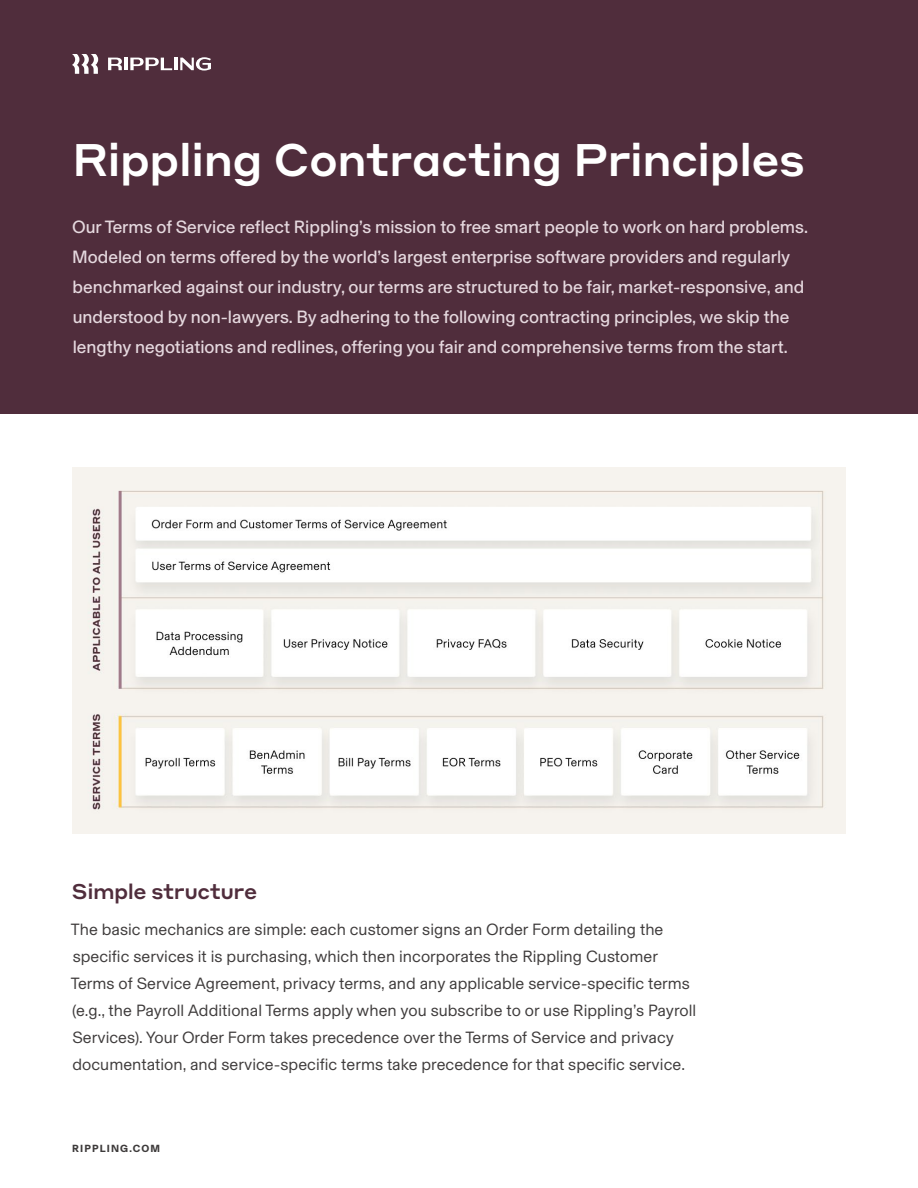
<style>
.page{position:relative;width:918px;height:1188px;background:#fff}
.page>*{position:absolute;margin:0;border:0;box-sizing:border-box;transform-origin:0 0}
.t1{font:500 45px "Styrene A";letter-spacing:-.02em;color:#fff}
.t2{font:500 21px "Styrene A";letter-spacing:-.025em;color:#502d3c}
.P1{font:18px/30px "Basel Grotesk";color:#e5d8de}
.P2{font:16.5px/27px "Basel Grotesk";letter-spacing:.005em;color:#3e3b3b}
.t3{font:700 10.5px "Basel Grotesk";letter-spacing:.11em;color:#3e3b3b}
</style>
<div class="page">
<div style="left:0;top:0;width:918px;height:414px;background:#502d3c"></div>
<svg style="left:72px;top:54px;width:26px;height:20px"></svg>
<svg style="left:108px;top:58px;width:14px;height:12px"></svg>
<hr style="left:124px;top:58px;width:4px;height:12px;background:#fff">
<svg style="left:130px;top:58px;width:42px;height:12px"></svg>
<hr style="left:174px;top:58px;width:4px;height:12px;background:#fff">
<svg style="left:180px;top:57px;width:31px;height:14px"></svg>
<img style="left:72px;top:467px;width:774px;height:366px">
<h1 class="t1" style="left:72px;top:122px;width:735px">Rippling Contracting Principles</h1>
<p class="P1" style="left:72px;top:211px;width:737px">Our Terms of Service reflect Rippling’s mission to free smart people to work on hard problems.<br>Modeled on terms offered by the world’s largest enterprise software providers and regularly benchmarked against our industry, our terms are structured to be fair, market-responsive, and understood by non-lawyers. By adhering to the following contracting principles, we skip the lengthy negotiations and redlines, offering you fair and comprehensive terms from the start.</p>
<h2 class="t2" style="left:72px;top:874px;width:187px">Simple structure</h2>
<p class="P2" style="left:71px;top:915px;width:627px">The basic mechanics are simple: each customer signs an Order Form detailing the specific services it is purchasing, which then incorporates the Rippling Customer Terms of Service Agreement, privacy terms, and any applicable service-specific terms (e.g., the Payroll Additional Terms apply when you subscribe to or use Rippling’s Payroll Services). Your Order Form takes precedence over the Terms of Service and privacy documentation, and service-specific terms take precedence for that specific service.</p>
<p class="t3" style="left:72px;top:1141px;width:90px">RIPPLING.COM</p>
</div>
